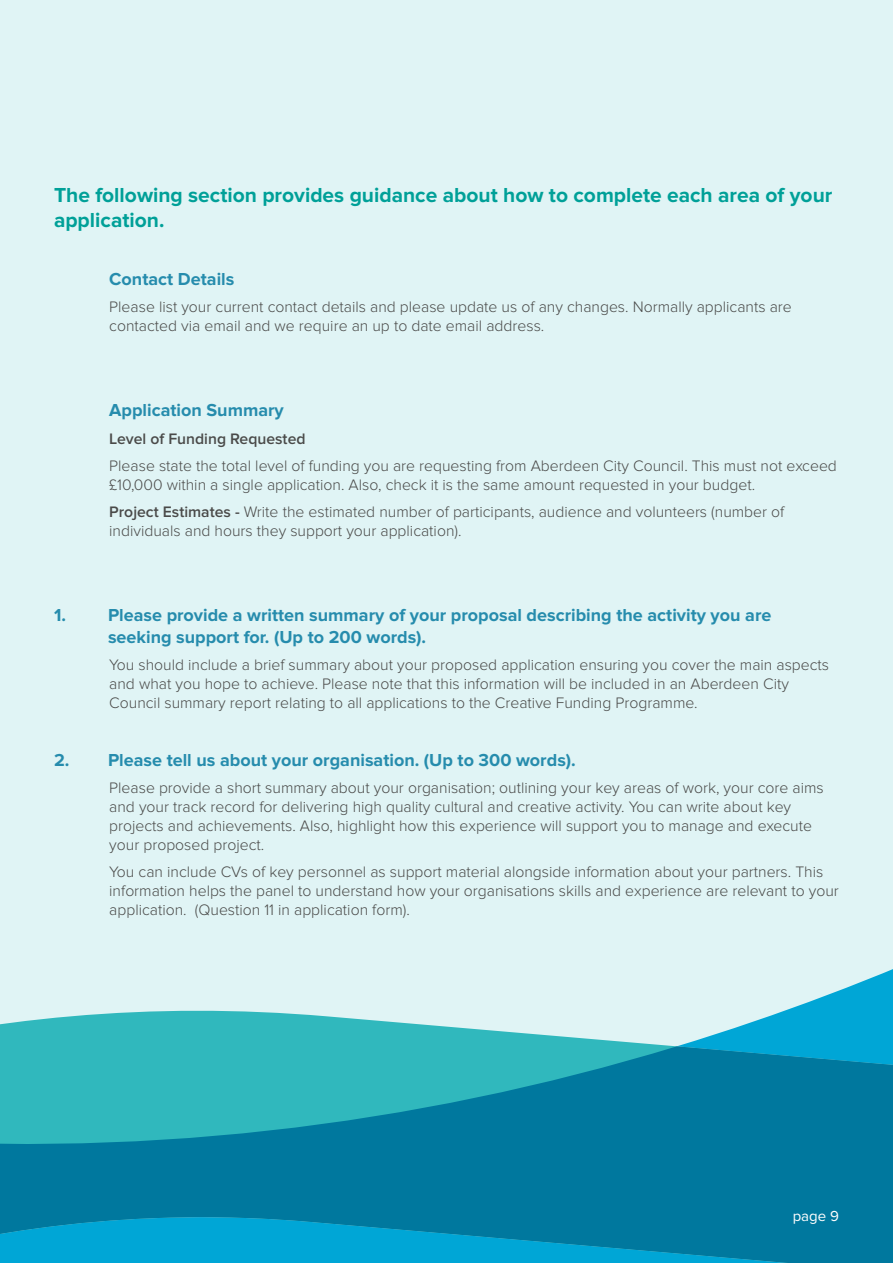
<style>
.page{position:relative;width:893px;height:1263px;background:#e0f4f5}
.page>*{position:absolute;margin:0;border:0;box-sizing:border-box;transform-origin:0 0}
.heading{font:700 21px/25.2px "Proxima Nova";color:#00a098}
.tabbed_sub_head{font:700 18px/21.6px "Proxima Nova";color:#268cad}
.tabbed_sub_sub_head{font:700 18px "Proxima Nova";color:#268cad}
.tabbed_body{font:300 15.75px/18.9px "Proxima Nova";color:#4a4a49}
.tabbed_body-2{font:600 15.75px "Proxima Nova";color:#4a4a49}
.t1{font:15px "Proxima Nova";color:#fff}
.s1{font-weight:600}
</style>
<div class="page">
<svg style="left:0;top:969px;width:893px;height:77px"></svg>
<svg style="left:0;top:1046px;width:893px;height:217px;fill:#00789e"></svg>
<p class="heading" style="left:54px;top:183px;width:780px">The following section provides guidance about how to complete each area of your application.</p>
<p class="tabbed_sub_sub_head" style="left:109px;top:269px;width:127px">Contact Details</p>
<p class="tabbed_body" style="left:109px;top:298px;width:684px">Please list your current contact details and please update us of any changes. Normally applicants are contacted via email and we require an up to date email address.</p>
<p class="tabbed_sub_sub_head" style="left:109px;top:400px;width:176px">Application Summary</p>
<p class="tabbed_body-2" style="left:109px;top:429px;width:198px">Level of Funding Requested</p>
<p class="tabbed_body" style="left:109px;top:456px;width:729px">Please state the total level of funding you are requesting from Aberdeen City Council. This must not exceed £10,000 within a single application. Also, check it is the same amount requested in your budget.</p>
<p class="tabbed_body" style="left:109px;top:503px;width:677px"><span class="s1">Project Estimates -</span> Write the estimated number of participants, audience and volunteers (number of individuals and hours they support your application).</p>
<p class="tabbed_sub_head" style="left:108px;top:605px;width:665px;text-indent:-54px">1. Please provide a written summary of your proposal describing the activity you are seeking support for. (Up to 200 words).</p>
<p class="tabbed_body" style="left:109px;top:656px;width:721px">You should include a brief summary about your proposed application ensuring you cover the main aspects and what you hope to achieve. Please note that this information will be included in an Aberdeen City<br>Council summary report relating to all applications to the Creative Funding Programme.</p>
<p class="tabbed_sub_head" style="left:54px;top:749px;width:523px">2. Please tell us about your organisation. (Up to 300 words).</p>
<p class="tabbed_body" style="left:109px;top:778px;width:716px">Please provide a short summary about your organisation; outlining your key areas of work, your core aims and your track record for delivering high quality cultural and creative activity. You can write about key projects and achievements. Also, highlight how this experience will support you to manage and execute your proposed project.</p>
<p class="tabbed_body" style="left:109px;top:862px;width:731px">You can include CVs of key personnel as support material alongside information about your partners. This information helps the panel to understand how your organisations skills and experience are relevant to your application. (Question 11 in application form).</p>
<p class="t1" style="left:793px;top:1207px;width:48px">page 9</p>
</div>
